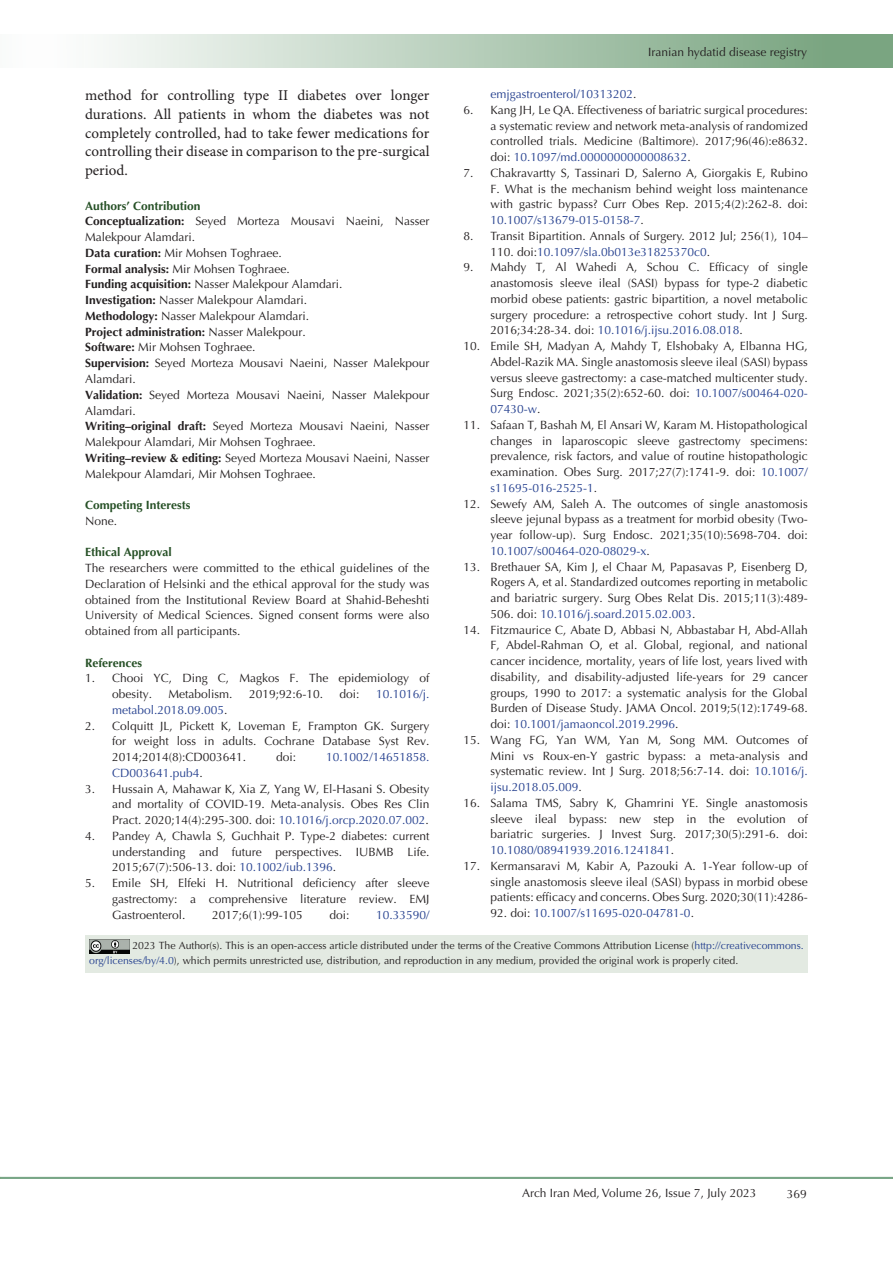
<style>
.page{position:relative;width:893px;height:1263px;background:#fff}
.page>*{position:absolute;margin:0;border:0;box-sizing:border-box;transform-origin:0 0}
.t1{font:15px/18.8px "Minion Pro";color:#231f20;text-align:justify}
.t2{font:12px/15.8px "Optima LT Std";color:#231f20;text-align:justify}
.t3{font:12px "Optima LT Std";color:#25408f}
.t4{font:700 12px "Optima LT Std";color:#265026}
.t5{font:700 12px "Optima LT Std";color:#231f20}
.t6{font:10.5px/15px "Optima LT Std";color:#231f20}
.s1{color:#231f20}
.s2{color:#25408f}
.s3{font-weight:700}
.s4{font-weight:400}
</style>
<div class="page">
<div style="left:0;top:1177px;width:893px;height:2px;background:#0099e5;border:1px solid #7aa581"></div>
<div style="left:0;top:35px;width:892px;height:33px;background:linear-gradient(to right,#fff,#719f79)"></div>
<div style="left:85px;top:935px;width:723px;height:38px;background:#e3eae2"></div>
<img style="left:89px;top:940px;width:40px;height:14px">
<p class="t2" style="left:648px;top:44px;width:160px">Iranian hydatid disease registry</p>
<p class="t3" style="left:490px;top:87px;width:148px">emjgastroenterol/10313202<span class="s1">.</span></p>
<p class="t2" style="left:490px;top:102px;width:319px;text-indent:-27px">6. Kang JH, Le QA. Effectiveness of bariatric surgical procedures: a systematic review and network meta-analysis of randomized controlled trials. Medicine (Baltimore). 2017;96(46):e8632. doi: <span class="s2">10.1097/md.0000000000008632</span>.</p>
<p class="t2" style="left:490px;top:165px;width:319px;text-indent:-27px">7. Chakravartty S, Tassinari D, Salerno A, Giorgakis E, Rubino F. What is the mechanism behind weight loss maintenance with gastric bypass? Curr Obes Rep. 2015;4(2):262-8. doi:<br><span class="s2">10.1007/s13679-015-0158-7</span>.</p>
<p class="t2" style="left:490px;top:228px;width:319px;text-indent:-27px">8. Transit Bipartition. Annals of Surgery. 2012 Jul; 256(1), 104–<br>110. doi:<span class="s2">10.1097/sla.0b013e31825370c0</span>.</p>
<p class="t2" style="left:490px;top:260px;width:319px;text-indent:-27px">9. Mahdy T, Al Wahedi A, Schou C. Efficacy of single anastomosis sleeve ileal (SASI) bypass for type-2 diabetic morbid obese patients: gastric bipartition, a novel metabolic surgery procedure: a retrospective cohort study. Int J Surg.<br>2016;34:28-34. doi: <span class="s2">10.1016/j.ijsu.2016.08.018</span>.</p>
<p class="t2" style="left:490px;top:338px;width:319px;text-indent:-27px">10. Emile SH, Madyan A, Mahdy T, Elshobaky A, Elbanna HG, Abdel-Razik MA. Single anastomosis sleeve ileal (SASI) bypass versus sleeve gastrectomy: a case-matched multicenter study.<br>Surg Endosc. 2021;35(2):652-60. doi: <span class="s2">10.1007/s00464-020- 07430-w</span>.</p>
<p class="t2" style="left:490px;top:417px;width:319px;text-indent:-27px">11. Safaan T, Bashah M, El Ansari W, Karam M. Histopathological changes in laparoscopic sleeve gastrectomy specimens: prevalence, risk factors, and value of routine histopathologic examination. Obes Surg. 2017;27(7):1741-9. doi: <span class="s2">10.1007/ s11695-016-2525-1</span>.</p>
<p class="t2" style="left:490px;top:496px;width:319px;text-indent:-27px">12. Sewefy AM, Saleh A. The outcomes of single anastomosis sleeve jejunal bypass as a treatment for morbid obesity (Two&shy;year follow-up). Surg Endosc. 2021;35(10):5698-704. doi:<br><span class="s2">10.1007/s00464-020-08029-x</span>.</p>
<p class="t2" style="left:490px;top:559px;width:319px;text-indent:-27px">13. Brethauer SA, Kim J, el Chaar M, Papasavas P, Eisenberg D, Rogers A, et al. Standardized outcomes reporting in metabolic and bariatric surgery. Surg Obes Relat Dis. 2015;11(3):489- 506. doi: <span class="s2">10.1016/j.soard.2015.02.003</span>.</p>
<p class="t2" style="left:490px;top:622px;width:319px;text-indent:-27px">14. Fitzmaurice C, Abate D, Abbasi N, Abbastabar H, Abd-Allah F, Abdel-Rahman O, et al. Global, regional, and national cancer incidence, mortality, years of life lost, years lived with disability, and disability-adjusted life-years for 29 cancer groups, 1990 to 2017: a systematic analysis for the Global Burden of Disease Study. JAMA Oncol. 2019;5(12):1749-68. doi: <span class="s2">10.1001/jamaoncol.2019.2996</span>.</p>
<p class="t2" style="left:490px;top:732px;width:319px;text-indent:-27px">15. Wang FG, Yan WM, Yan M, Song MM. Outcomes of Mini vs Roux-en-Y gastric bypass: a meta-analysis and systematic review. Int J Surg. 2018;56:7-14. doi: <span class="s2">10.1016/j. ijsu.2018.05.009</span>.</p>
<p class="t2" style="left:490px;top:795px;width:319px;text-indent:-27px">16. Salama TMS, Sabry K, Ghamrini YE. Single anastomosis sleeve ileal bypass: new step in the evolution of bariatric surgeries. J Invest Surg. 2017;30(5):291-6. doi:<br><span class="s2">10.1080/08941939.2016.1241841</span>.</p>
<p class="t2" style="left:490px;top:858px;width:319px;text-indent:-27px">17. Kermansaravi M, Kabir A, Pazouki A. 1-Year follow-up of single anastomosis sleeve ileal (SASI) bypass in morbid obese patients: efficacy and concerns. Obes Surg. 2020;30(11):4286-</p>
<p class="t3" style="left:490px;top:906px;width:205px"><span class="s1">92. doi:</span> 10.1007/s11695-020-04781-0<span class="s1">.</span></p>
<p class="t6" style="left:89px;top:938px;width:716px;text-indent:43px">2023 The Author(s). This is an open-access article distributed under the terms of the Creative Commons Attribution License (<span class="s2">http://creativecommons. org/licenses/by/4.0</span>), which permits unrestricted use, distribution, and reproduction in any medium, provided the original work is properly cited.</p>
<p class="t1" style="left:85px;top:87px;width:346px">method for controlling type II diabetes over longer durations. All patients in whom the diabetes was not completely controlled, had to take fewer medications for controlling their disease in comparison to the pre-surgical period.</p>
<p class="t4" style="left:85px;top:199px;width:117px">Authors’ Contribution</p>
<p class="t2" style="left:85px;top:214px;width:346px"><span class="s3">Conceptualization:</span> Seyed Morteza Mousavi Naeini, Nasser<br>Malekpour Alamdari.</p>
<p class="t2" style="left:85px;top:245px;width:198px"><span class="s3">Data curation:</span> Mir Mohsen Toghraee.</p>
<p class="t2" style="left:85px;top:261px;width:206px"><span class="s3">Formal analysis:</span> Mir Mohsen Toghraee.</p>
<p class="t2" style="left:85px;top:277px;width:259px"><span class="s3">Funding acquisition:</span> Nasser Malekpour Alamdari.</p>
<p class="t2" style="left:85px;top:292px;width:224px"><span class="s3">Investigation:</span> Nasser Malekpour Alamdari.</p>
<p class="t2" style="left:85px;top:308px;width:226px"><span class="s3">Methodology:</span> Nasser Malekpour Alamdari.</p>
<p class="t5" style="left:85px;top:325px;width:222px">Project administration: <span class="s4">Nasser Malekpour.</span></p>
<p class="t2" style="left:85px;top:340px;width:172px"><span class="s3">Software:</span> Mir Mohsen Toghraee.</p>
<p class="t2" style="left:85px;top:355px;width:346px"><span class="s3">Supervision:</span> Seyed Morteza Mousavi Naeini, Nasser Malekpour<br>Alamdari.</p>
<p class="t2" style="left:85px;top:387px;width:346px"><span class="s3">Validation:</span> Seyed Morteza Mousavi Naeini, Nasser Malekpour<br>Alamdari.</p>
<p class="t2" style="left:85px;top:418px;width:346px"><span class="s3">Writing–original draft:</span> Seyed Morteza Mousavi Naeini, Nasser<br>Malekpour Alamdari, Mir Mohsen Toghraee.</p>
<p class="t2" style="left:85px;top:450px;width:346px"><span class="s3">Writing–review &amp; editing:</span> Seyed Morteza Mousavi Naeini, Nasser<br>Malekpour Alamdari, Mir Mohsen Toghraee.</p>
<p class="t4" style="left:85px;top:498px;width:107px">Competing Interests</p>
<p class="t2" style="left:85px;top:513px;width:34px">None.</p>
<p class="t4" style="left:85px;top:545px;width:88px">Ethical Approval</p>
<p class="t2" style="left:85px;top:560px;width:346px">The researchers were committed to the ethical guidelines of the Declaration of Helsinki and the ethical approval for the study was obtained from the Institutional Review Board at Shahid-Beheshti University of Medical Sciences. Signed consent forms were also obtained from all participants.</p>
<p class="t4" style="left:85px;top:655px;width:59px">References</p>
<p class="t2" style="left:112px;top:670px;width:319px;text-indent:-27px">1. Chooi YC, Ding C, Magkos F. The epidemiology of obesity.</p>
<p class="t2" style="left:169px;top:686px;width:66px">Metabolism.</p>
<p class="t2" style="left:249px;top:686px;width:76px">2019;92:6-10.</p>
<p class="t2" style="left:340px;top:686px;width:22px">doi:</p>
<p class="t3" style="left:376px;top:687px;width:55px">10.1016/j.</p>
<p class="t3" style="left:112px;top:703px;width:117px">metabol.2018.09.005<span class="s1">.</span></p>
<p class="t2" style="left:112px;top:718px;width:319px;text-indent:-27px">2. Colquitt JL, Pickett K, Loveman E, Frampton GK. Surgery for weight loss in adults. Cochrane Database Syst Rev.<br>2014;2014(8):CD003641.</p>
<p class="t2" style="left:276px;top:749px;width:22px">doi:</p>
<p class="t3" style="left:326px;top:750px;width:105px">10.1002/14651858.</p>
<p class="t3" style="left:112px;top:766px;width:92px">CD003641.pub4<span class="s1">.</span></p>
<p class="t2" style="left:112px;top:781px;width:319px;text-indent:-27px">3. Hussain A, Mahawar K, Xia Z, Yang W, El-Hasani S. Obesity and mortality of COVID-19. Meta-analysis. Obes Res Clin Pract. 2020;14(4):295-300. doi: <span class="s2">10.1016/j.orcp.2020.07.002</span>.</p>
<p class="t2" style="left:112px;top:828px;width:319px;text-indent:-27px">4. Pandey A, Chawla S, Guchhait P. Type-2 diabetes: current understanding and future perspectives. IUBMB Life.<br>2015;67(7):506-13. doi: <span class="s2">10.1002/iub.1396</span>.</p>
<p class="t2" style="left:112px;top:875px;width:319px;text-indent:-27px">5. Emile SH, Elfeki H. Nutritional deficiency after sleeve gastrectomy: a comprehensive literature review. EMJ Gastroenterol.</p>
<p class="t2" style="left:212px;top:907px;width:92px">2017;6(1):99-105</p>
<p class="t2" style="left:329px;top:907px;width:22px">doi:</p>
<p class="t3" style="left:376px;top:907px;width:55px">10.33590/</p>
<p class="t2" style="left:522px;top:1185px;width:236px">Arch Iran Med, Volume 26, Issue 7, July 2023</p>
<p class="t2" style="left:787px;top:1186px;width:22px">369</p>
</div>
